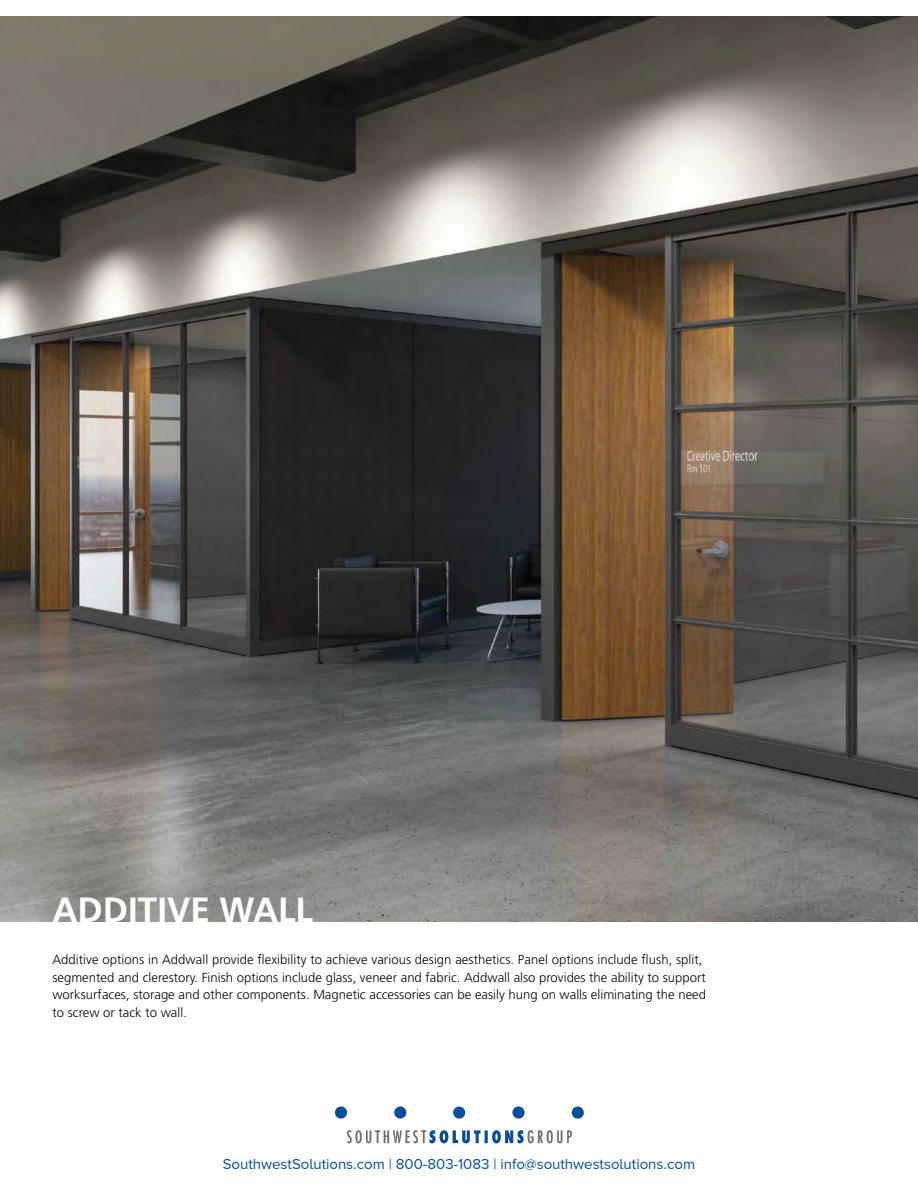
<style>
.page{position:relative;width:918px;height:1188px;background:#fff}
.page>*{position:absolute;margin:0;border:0;box-sizing:border-box;transform-origin:0 0}
.t1{font:700 34.95px "Frutiger LT Std";color:#fff}
.t2{font:15px "Proxima Nova A";color:#054f99}
.t3{font:300 13.05px/17.5px "Frutiger LT Std";color:#040809}
</style>
<div class="page">
<img style="left:0;top:17px;width:918px;height:905px">
<img style="left:335px;top:1106px;width:249px;height:38px">
<h1 class="t1" style="left:52px;top:890px;width:262px">ADDITIVE WALL</h1>
<p class="t3" style="left:52px;top:952px;width:655px">Additive options in Addwall provide flexibility to achieve various design aesthetics. Panel options include flush, split, segmented and clerestory. Finish options include glass, veneer and fabric. Addwall also provides the ability to support worksurfaces, storage and other components. Magnetic accessories can be easily hung on walls eliminating the need to screw or tack to wall.</p>
<p class="t2" style="left:223px;top:1156px;width:474px">SouthwestSolutions.com | 800-803-1083 | info@southwestsolutions.com</p>
</div>
